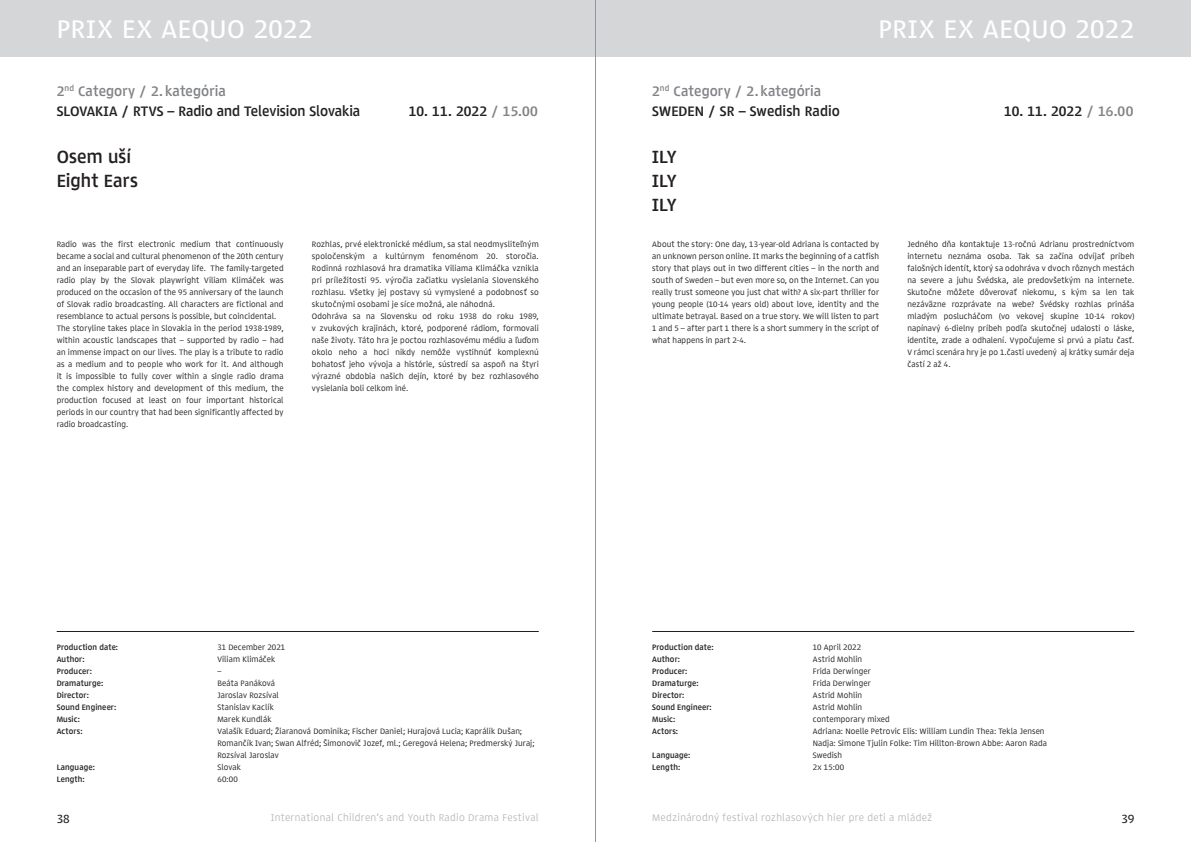
<style>
.page{position:relative;width:1191px;height:842px;background:#fff}
.page>*{position:absolute;margin:0;border:0;box-sizing:border-box;transform-origin:0 0}
.t1{font:500 26px "Lipa Agate High";letter-spacing:.02em;color:#fff}
.t2{font:700 18px/24px "Lipa Agate High";letter-spacing:.005em;color:#231f20}
.t3{font:700 14px/20px "Lipa Agate High";letter-spacing:.005em;color:#231f20}
.t4{font:500 12px "Lipa Agate High";color:#231f20}
.t5{font:300 10px "Lipa Agate High";letter-spacing:.035em;color:#b0b1b5}
.t6{font:8px/12px "Lipa Agate High";letter-spacing:.015em;color:#231f20}
.t7{font:700 8px "Lipa Agate High";letter-spacing:.015em;color:#231f20}
.s1{color:#808285}
</style>
<div class="page">
<div style="left:595px;top:0;width:596px;height:57px;background:#d5d6d8"></div>
<div style="left:0;top:0;width:595px;height:57px;background:#d5d6d8"></div>
<hr style="left:57px;top:631px;width:482px;height:1px;background:#231f20">
<hr style="left:652px;top:631px;width:482px;height:1px;background:#231f20">
<hr style="left:595px;top:0;width:1px;height:842px;background:#939598">
<h1 class="t1" style="left:57px;top:13px;width:257px">PRIX EX AEQUO 2022</h1>
<h1 class="t1" style="left:878px;top:13px;width:257px">PRIX EX AEQUO 2022</h1>
<h3 class="t3" style="left:57px;top:81px;width:305px"><span class="s1">2</span><sup>nd</sup> <span class="s1">Category / 2. kategória<br></span>SLOVAKIA / RTVS – Radio and Television Slovakia</h3>
<h2 class="t2" style="left:57px;top:144px;width:83px">Osem uší<br>Eight Ears</h2>
<h3 class="t3" style="left:409px;top:101px;width:130px">10. 11. 2022 <span class="s1">/ 15.00</span></h3>
<p class="t6" style="left:57px;top:238px;width:228px">Radio was the first electronic medium that continuously became a social and cultural phenomenon of the 20th century and an inseparable part of everyday life. The family-targeted radio play by the Slovak playwright Viliam Klimáček was produced on the occasion of the 95 anniversary of the launch of Slovak radio broadcasting. All characters are fictional and resemblance to actual persons is possible, but coincidental.<br>The storyline takes place in Slovakia in the period 1938-1989, within acoustic landscapes that – supported by radio – had an immense impact on our lives. The play is a tribute to radio as a medium and to people who work for it. And although it is impossible to fully cover within a single radio drama the complex history and development of this medium, the production focused at least on four important historical periods in our country that had been significantly affected by radio broadcasting.</p>
<p class="t6" style="left:312px;top:238px;width:228px">Rozhlas, prvé elektronické médium, sa stal neodmysliteľným spoločenským a kultúrnym fenoménom 20. storočia.<br>Rodinná rozhlasová hra dramatika Viliama Klimáčka vznikla pri príležitosti 95. výročia začiatku vysielania Slovenského rozhlasu. Všetky jej postavy sú vymyslené a podobnosť so skutočnými osobami je síce možná, ale náhodná.<br>Odohráva sa na Slovensku od roku 1938 do roku 1989, v zvukových krajinách, ktoré, podporené rádiom, formovali naše životy. Táto hra je poctou rozhlasovému médiu a ľuďom okolo neho a hoci nikdy nemôže vystihnúť komplexnú bohatosť jeho vývoja a histórie, sústredí sa aspoň na štyri výrazné obdobia našich dejín, ktoré by bez rozhlasového vysielania boli celkom iné.</p>
<p class="t7" style="left:57px;top:642px;width:63px">Production date:</p>
<p class="t6" style="left:217px;top:641px;width:69px">31 December 2021</p>
<p class="t7" style="left:57px;top:654px;width:29px">Author:</p>
<p class="t6" style="left:217px;top:653px;width:59px">Viliam Klimáček</p>
<p class="t7" style="left:57px;top:666px;width:37px">Producer:</p>
<p class="t6" style="left:217px;top:665px;width:5px">–</p>
<p class="t7" style="left:57px;top:678px;width:48px">Dramaturge:</p>
<p class="t6" style="left:217px;top:677px;width:59px">Beáta Panáková</p>
<p class="t7" style="left:57px;top:690px;width:34px">Director:</p>
<p class="t6" style="left:217px;top:689px;width:63px">Jaroslav Rozsíval</p>
<p class="t7" style="left:57px;top:702px;width:61px">Sound Engineer:</p>
<p class="t6" style="left:217px;top:701px;width:58px">Stanislav Kaclík</p>
<p class="t7" style="left:57px;top:714px;width:25px">Music:</p>
<p class="t6" style="left:217px;top:713px;width:56px">Marek Kundlák</p>
<p class="t7" style="left:57px;top:726px;width:27px">Actors:</p>
<p class="t6" style="left:217px;top:725px;width:319px">Valašík Eduard; Žiaranová Dominika; Fischer Daniel; Hurajová Lucia; Kaprálik Dušan;<br>Romančík Ivan; Swan Alfréd; Šimonovič Jozef, ml.; Geregová Helena; Predmerský Juraj;<br>Rozsíval Jaroslav</p>
<p class="t7" style="left:57px;top:762px;width:40px">Language:</p>
<p class="t6" style="left:217px;top:761px;width:25px">Slovak</p>
<p class="t7" style="left:57px;top:774px;width:30px">Length:</p>
<p class="t6" style="left:217px;top:773px;width:22px">60:00</p>
<h3 class="t3" style="left:652px;top:81px;width:189px"><span class="s1">2</span><sup>nd</sup> <span class="s1">Category / 2. kategória<br></span>SWEDEN / SR – Swedish Radio</h3>
<h2 class="t2" style="left:652px;top:144px;width:26px;text-align:justify">ILY ILY ILY</h2>
<h3 class="t3" style="left:1004px;top:101px;width:131px">10. 11. 2022 <span class="s1">/ 16.00</span></h3>
<p class="t6" style="left:652px;top:238px;width:228px;text-align:justify">About the story: One day, 13-year-old Adriana is contacted by an unknown person online. It marks the beginning of a catfish story that plays out in two different cities – in the north and south of Sweden – but even more so, on the Internet. Can you really trust someone you just chat with? A six-part thriller for young people (10-14 years old) about love, identity and the ultimate betrayal. Based on a true story. We will listen to part 1 and 5 – after part 1 there is a short summery in the script of what happens in part 2-4.</p>
<p class="t6" style="left:907px;top:238px;width:228px;text-align:justify">Jedného dňa kontaktuje 13-ročnú Adrianu prostredníctvom internetu neznáma osoba. Tak sa začína odvíjať príbeh falošných identít, ktorý sa odohráva v dvoch rôznych mestách na severe a juhu Švédska, ale predovšetkým na internete.<br>Skutočne môžete dôverovať niekomu, s kým sa len tak nezáväzne rozprávate na webe? Švédsky rozhlas prináša mladým poslucháčom (vo vekovej skupine 10-14 rokov) napínavý 6-dielny príbeh podľa skutočnej udalosti o láske, identite, zrade a odhalení. Vypočujeme si prvú a piatu časť.<br>V rámci scenára hry je po 1.časti uvedený aj krátky sumár deja častí 2 až 4.</p>
<p class="t7" style="left:652px;top:642px;width:63px">Production date:</p>
<p class="t6" style="left:813px;top:641px;width:50px">10 April 2022</p>
<p class="t7" style="left:652px;top:654px;width:29px">Author:</p>
<p class="t6" style="left:813px;top:653px;width:51px">Astrid Mohlin</p>
<p class="t7" style="left:652px;top:666px;width:37px">Producer:</p>
<p class="t6" style="left:813px;top:665px;width:59px">Frida Derwinger</p>
<p class="t7" style="left:652px;top:678px;width:48px">Dramaturge:</p>
<p class="t6" style="left:813px;top:677px;width:59px">Frida Derwinger</p>
<p class="t7" style="left:652px;top:690px;width:34px">Director:</p>
<p class="t6" style="left:813px;top:689px;width:51px">Astrid Mohlin</p>
<p class="t7" style="left:652px;top:702px;width:61px">Sound Engineer:</p>
<p class="t6" style="left:813px;top:701px;width:51px">Astrid Mohlin</p>
<p class="t7" style="left:652px;top:714px;width:25px">Music:</p>
<p class="t6" style="left:813px;top:713px;width:78px">contemporary mixed</p>
<p class="t7" style="left:652px;top:726px;width:27px">Actors:</p>
<p class="t6" style="left:813px;top:725px;width:236px">Adriana: Noelle Petrovic Elis: William Lundin Thea: Tekla Jensen<br>Nadja: Simone Tjulin Folke: Tim Hillton-Brown Abbe: Aaron Rada</p>
<p class="t7" style="left:652px;top:750px;width:40px">Language:</p>
<p class="t6" style="left:813px;top:749px;width:31px">Swedish</p>
<p class="t7" style="left:652px;top:762px;width:30px">Length:</p>
<p class="t6" style="left:813px;top:761px;width:33px">2x 15:00</p>
<h3 class="t4" style="left:57px;top:811px;width:15px">38</h3>
<p class="t5" style="left:271px;top:812px;width:269px">International Children’s and Youth Radio Drama Festival</p>
<p class="t5" style="left:652px;top:812px;width:281px">Medzinárodný festival rozhlasových hier pre deti a mládež</p>
<h3 class="t4" style="left:1121px;top:811px;width:14px">39</h3>
</div>
